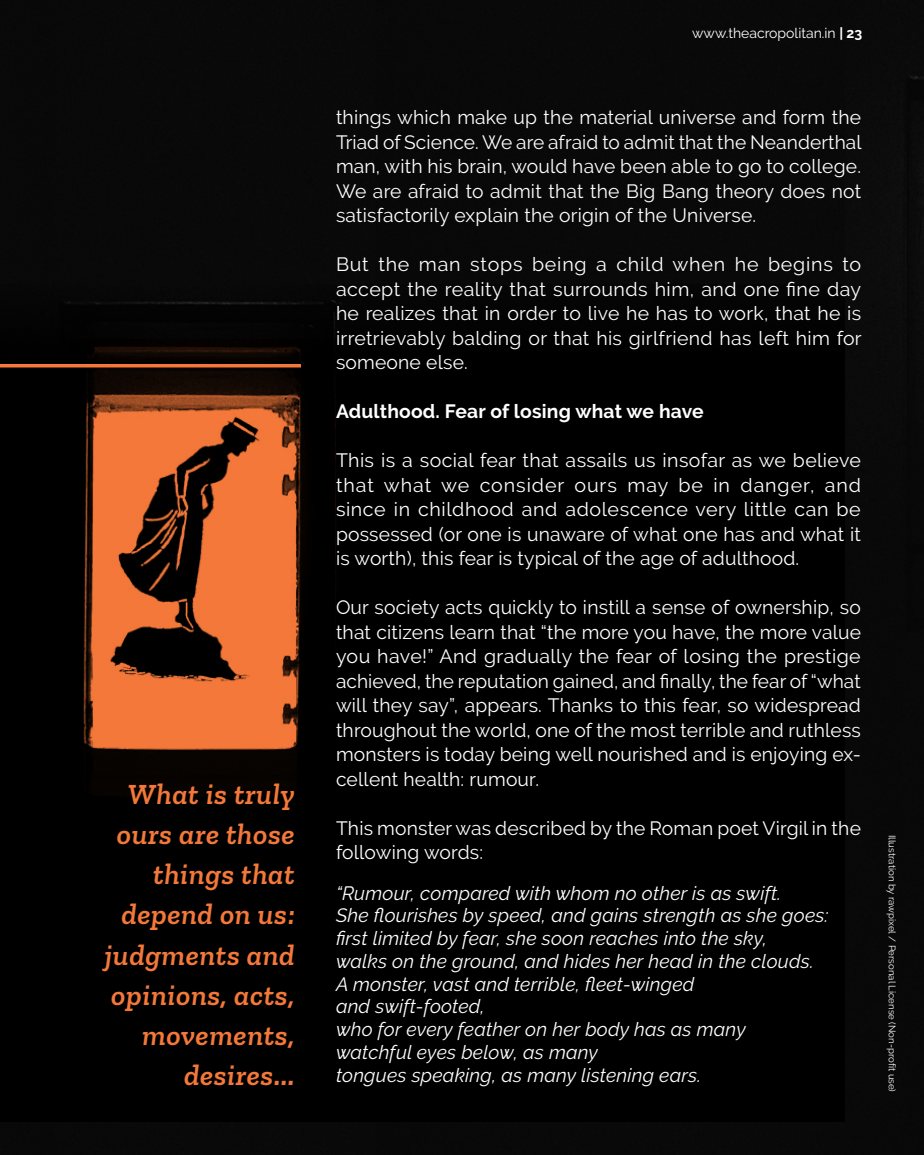
<style>
.page{position:relative;width:924px;height:1155px;background:#fff}
.page>*{position:absolute;margin:0;border:0;box-sizing:border-box;transform-origin:0 0}
.t1{font:italic 600 29.75px/40.2px "Zilla Slab";letter-spacing:.02em;color:#f47839;text-align:right}
.t2{font:19.25px/24.5px "Raleway";letter-spacing:.01em;color:#fff;text-align:justify}
.t3{font:italic 19.25px/22.8px "Raleway";letter-spacing:.01em;color:#fff}
.t4{font:700 19.25px "Raleway";letter-spacing:.01em;color:#fff}
.t5{font:14px "Raleway";color:#fff}
.t6{font:9.62px "Raleway";color:#fff}
.s1{font-weight:700}
</style>
<div class="page">
<div style="left:0;top:284px;width:845px;height:871px;background:#000"></div>
<div style="left:0;top:0;width:845px;height:284px;background:#090909"></div>
<div style="left:845px;top:0;width:79px;height:1155px;background:#090909"></div>
<img style="left:68px;top:364px;width:236px;height:364px">
<svg style="left:0;top:364px;width:301px;height:4px"></svg>
<h1 class="t1" style="left:105px;top:774px;width:191px">What is truly ours are those things that depend on us: judgments and opinions, acts, movements, desires...</h1>
<p class="t5" style="left:692px;top:25px;width:172px">www.theacropolitan.in <span class="s1">| 23</span></p>
<p class="t2" style="left:336px;top:105px;width:527px">things which make up the material universe and form the Triad of Science. We are afraid to admit that the Neanderthal man, with his brain, would have been able to go to college.<br>We are afraid to admit that the Big Bang theory does not satisfactorily explain the origin of the Universe.</p>
<p class="t2" style="left:336px;top:252px;width:527px">But the man stops being a child when he begins to accept the reality that surrounds him, and one fine day he realizes that in order to live he has to work, that he is irretrievably balding or that his girlfriend has left him for someone else.</p>
<p class="t4" style="left:336px;top:400px;width:369px">Adulthood. Fear of losing what we have</p>
<p class="t2" style="left:336px;top:448px;width:527px">This is a social fear that assails us insofar as we believe that what we consider ours may be in danger, and since in childhood and adolescence very little can be possessed (or one is unaware of what one has and what it is worth), this fear is typical of the age of adulthood.</p>
<p class="t2" style="left:336px;top:595px;width:527px">Our society acts quickly to instill a sense of ownership, so that citizens learn that “the more you have, the more value you have!” And gradually the fear of losing the prestige achieved, the reputation gained, and finally, the fear of “what will they say”, appears. Thanks to this fear, so widespread throughout the world, one of the most terrible and ruthless monsters is today being well nourished and is enjoying ex&shy;cellent health: rumour.</p>
<p class="t2" style="left:336px;top:816px;width:527px">This monster was described by the Roman poet Virgil in the following words:</p>
<p class="t3" style="left:336px;top:881px;width:494px">“Rumour, compared with whom no other is as swift.<br>She flourishes by speed, and gains strength as she goes: first limited by fear, she soon reaches into the sky,<br>walks on the ground, and hides her head in the clouds.<br>A monster, vast and terrible, fleet-winged<br>and swift-footed,<br>who for every feather on her body has as many<br>watchful eyes below, as many<br>tongues speaking, as many listening ears.</p>
<p class="t6" style="left:898px;top:835px;width:259px;rotate:90deg">Illustration by rawpixel / Personal License (Non-profit use)</p>
</div>
